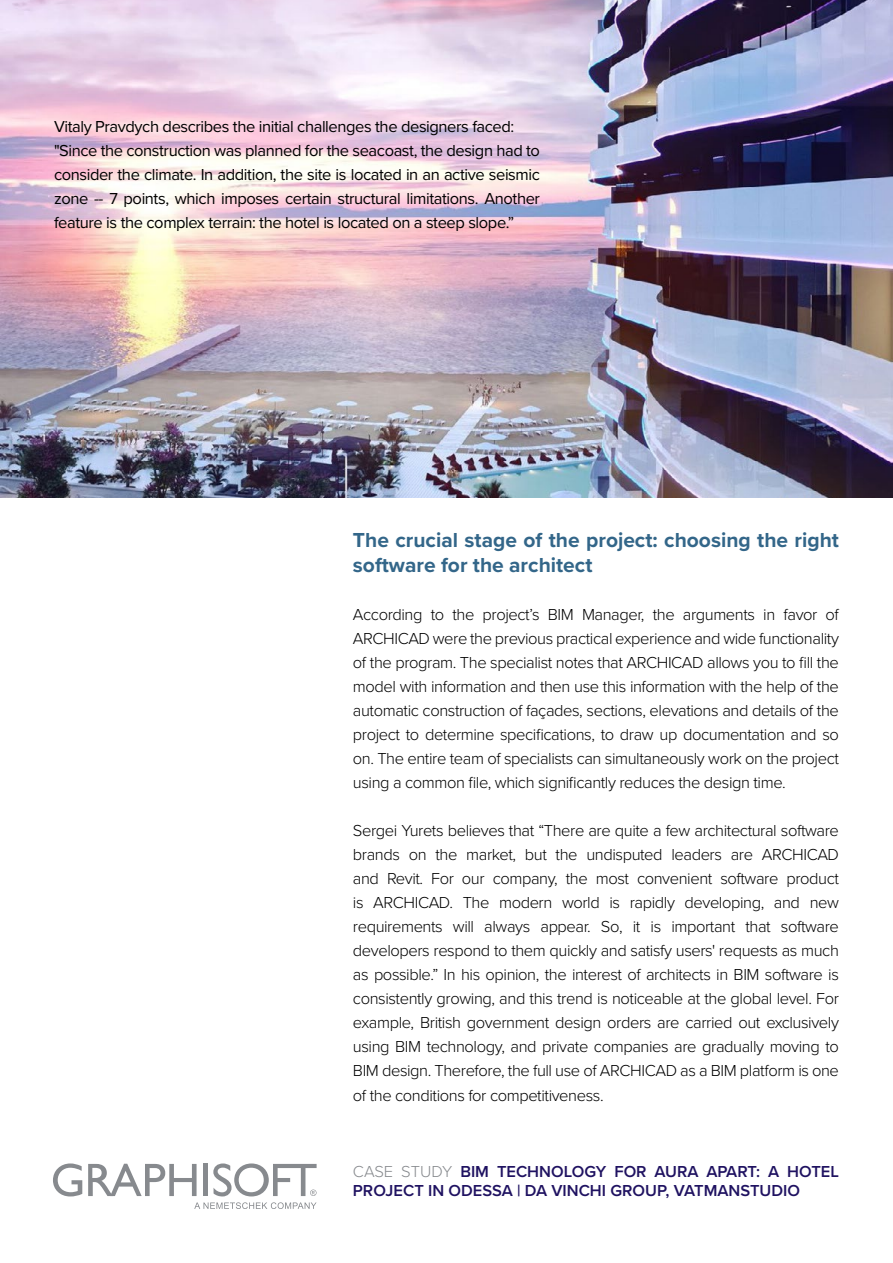
<style>
.page{position:relative;width:893px;height:1263px;background:#fff}
.page>*{position:absolute;margin:0;border:0;box-sizing:border-box;transform-origin:0 0}
.t1{font:700 21px/25.2px "Proxima Nova";color:#336689}
.t2{font:300 16.5px/24px "Proxima Nova";letter-spacing:-.025em;color:#000;text-align:justify}
.t3{font:16.5px/24px "Proxima Nova";letter-spacing:-.025em;color:#000}
.t4{font:600 16.5px/19.8px "Proxima Nova";color:#1f1261}
.s1{font-weight:300;color:#878a8e}
</style>
<div class="page">
<svg style="left:53px;top:1163px;width:29px;height:33px"></svg>
<svg style="left:88px;top:1164px;width:109px;height:32px"></svg>
<div style="left:203px;top:1163px;width:5px;height:33px;background:#878a8e"></div>
<svg style="left:213px;top:1163px;width:104px;height:33px"></svg>
<svg style="left:194px;top:1202px;width:123px;height:7px"></svg>
<img style="left:0;top:0;width:893px;height:497px">
<p class="t3" style="left:54px;top:114px;width:487px">Vitaly Pravdych describes the initial challenges the designers faced: "Since the construction was planned for the seacoast, the design had to consider the climate. In addition, the site is located in an active seismic zone -- 7 points, which imposes certain structural limitations. Another feature is the complex terrain: the hotel is located on a steep slope.”</p>
<p class="t1" style="left:353px;top:527px;width:488px">The crucial stage of the project: choosing the right software for the architect</p>
<p class="t2" style="left:353px;top:602px;width:488px">According to the project’s BIM Manager, the arguments in favor of ARCHICAD were the previous practical experience and wide functionality of the program. The specialist notes that ARCHICAD allows you to fill the model with information and then use this information with the help of the automatic construction of façades, sections, elevations and details of the project to determine specifications, to draw up documentation and so on. The entire team of specialists can simultaneously work on the project using a common file, which significantly reduces the design time.</p>
<p class="t2" style="left:353px;top:818px;width:488px">Sergei Yurets believes that “There are quite a few architectural software brands on the market, but the undisputed leaders are ARCHICAD and Revit. For our company, the most convenient software product is ARCHICAD. The modern world is rapidly developing, and new requirements will always appear. So, it is important that software developers respond to them quickly and satisfy users' requests as much as possible.” In his opinion, the interest of architects in BIM software is consistently growing, and this trend is noticeable at the global level. For example, British government design orders are carried out exclusively using BIM technology, and private companies are gradually moving to BIM design. Therefore, the full use of ARCHICAD as a BIM platform is one of the conditions for competitiveness.</p>
<p class="t4" style="left:353px;top:1161px;width:487px"><span class="s1">CASE STUDY</span> BIM TECHNOLOGY FOR AURA APART: A HOTEL<br>PROJECT IN ODESSA | DA VINCHI GROUP, VATMANSTUDIO</p>
</div>
